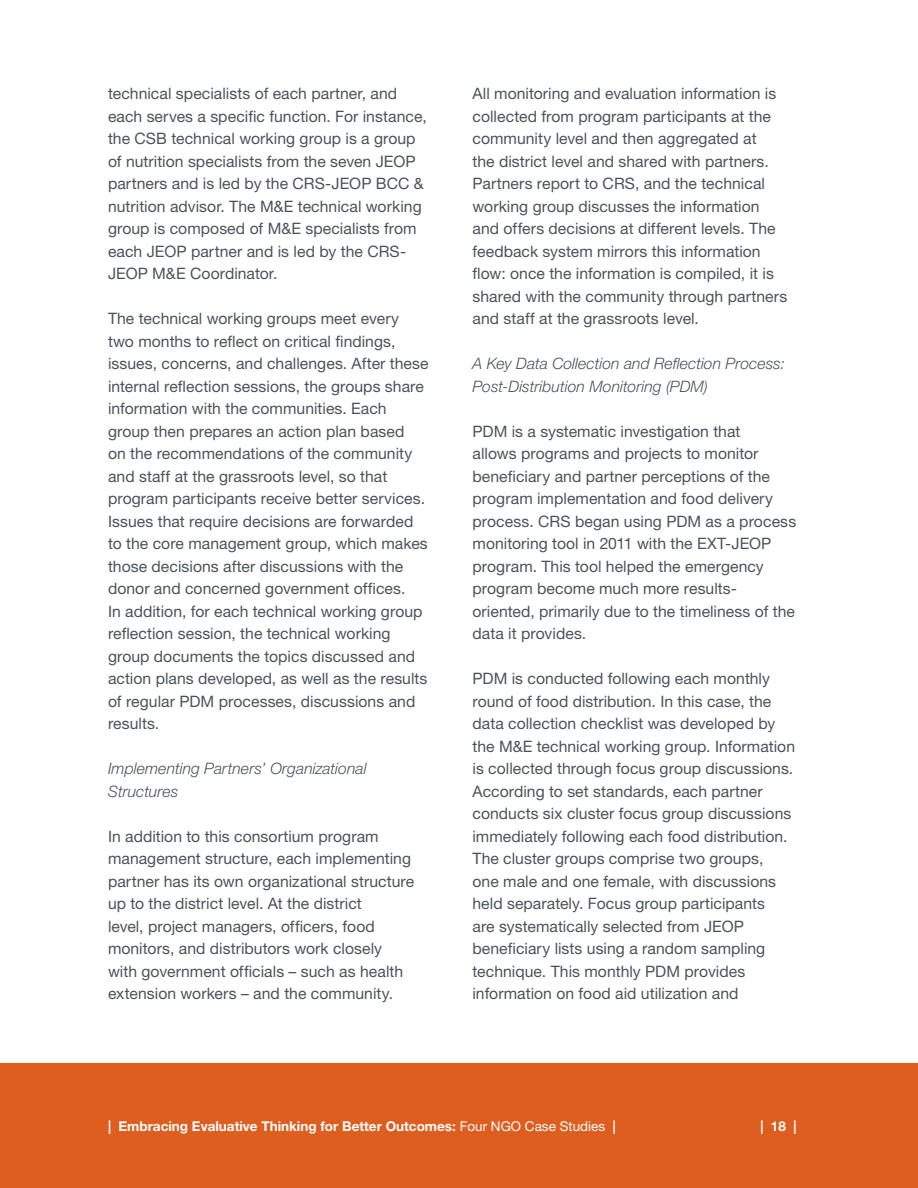
<style>
.page{position:relative;width:918px;height:1188px;background:#fff}
.page>*{position:absolute;margin:0;border:0;box-sizing:border-box;transform-origin:0 0}
.t1{font:15.75px/22.5px "Helvetica Neue LT Std";letter-spacing:.005em;color:#4d525a}
.t2{font:italic 300 15.75px/22.5px "Helvetica Neue LT Std";letter-spacing:.005em;color:#4d525a}
.t3{font:700 13.5px "Helvetica Neue LT Std";color:#fff}
.s1{font-weight:400}
</style>
<div class="page">
<div style="left:0;top:1064px;width:918px;height:124px;background:#de5e20"></div>
<p class="t1" style="left:108px;top:82px;width:320px">technical specialists of each partner, and each serves a specific function. For instance, the CSB technical working group is a group of nutrition specialists from the seven JEOP partners and is led by the CRS-JEOP BCC &amp; nutrition advisor. The M&amp;E technical working group is composed of M&amp;E specialists from each JEOP partner and is led by the CRS-JEOP M&amp;E Coordinator.</p>
<p class="t1" style="left:108px;top:307px;width:322px">The technical working groups meet every two months to reflect on critical findings, issues, concerns, and challenges. After these internal reflection sessions, the groups share information with the communities. Each group then prepares an action plan based<br>on the recommendations of the community and staff at the grassroots level, so that program participants receive better services.<br>Issues that require decisions are forwarded to the core management group, which makes those decisions after discussions with the donor and concerned government offices.<br>In addition, for each technical working group reflection session, the technical working group documents the topics discussed and action plans developed, as well as the results of regular PDM processes, discussions and results.</p>
<p class="t2" style="left:108px;top:757px;width:260px">Implementing Partners’ Organizational<br>Structures</p>
<p class="t1" style="left:108px;top:825px;width:308px">In addition to this consortium program management structure, each implementing partner has its own organizational structure up to the district level. At the district<br>level, project managers, officers, food monitors, and distributors work closely with government officials – such as health extension workers – and the community.</p>
<p class="t1" style="left:473px;top:82px;width:316px">All monitoring and evaluation information is collected from program participants at the community level and then aggregated at<br>the district level and shared with partners.<br>Partners report to CRS, and the technical working group discusses the information and offers decisions at different levels. The feedback system mirrors this information flow: once the information is compiled, it is shared with the community through partners and staff at the grassroots level.</p>
<p class="t2" style="left:473px;top:352px;width:314px">A Key Data Collection and Reflection Process:<br>Post-Distribution Monitoring (PDM)</p>
<p class="t1" style="left:473px;top:420px;width:325px">PDM is a systematic investigation that<br>allows programs and projects to monitor beneficiary and partner perceptions of the program implementation and food delivery process. CRS began using PDM as a process monitoring tool in 2011 with the EXT-JEOP program. This tool helped the emergency program become much more results&shy;oriented, primarily due to the timeliness of the data it provides.</p>
<p class="t1" style="left:473px;top:667px;width:324px">PDM is conducted following each monthly round of food distribution. In this case, the data collection checklist was developed by the M&amp;E technical working group. Information is collected through focus group discussions.<br>According to set standards, each partner conducts six cluster focus group discussions immediately following each food distribution.<br>The cluster groups comprise two groups,<br>one male and one female, with discussions held separately. Focus group participants<br>are systematically selected from JEOP beneficiary lists using a random sampling technique. This monthly PDM provides information on food aid utilization and</p>
<p class="t3" style="left:108px;top:1117px;width:509px">| Embracing Evaluative Thinking for Better Outcomes: <span class="s1">Four NGO Case Studies</span> |</p>
<p class="t3" style="left:760px;top:1117px;width:38px">| 18 |</p>
</div>
